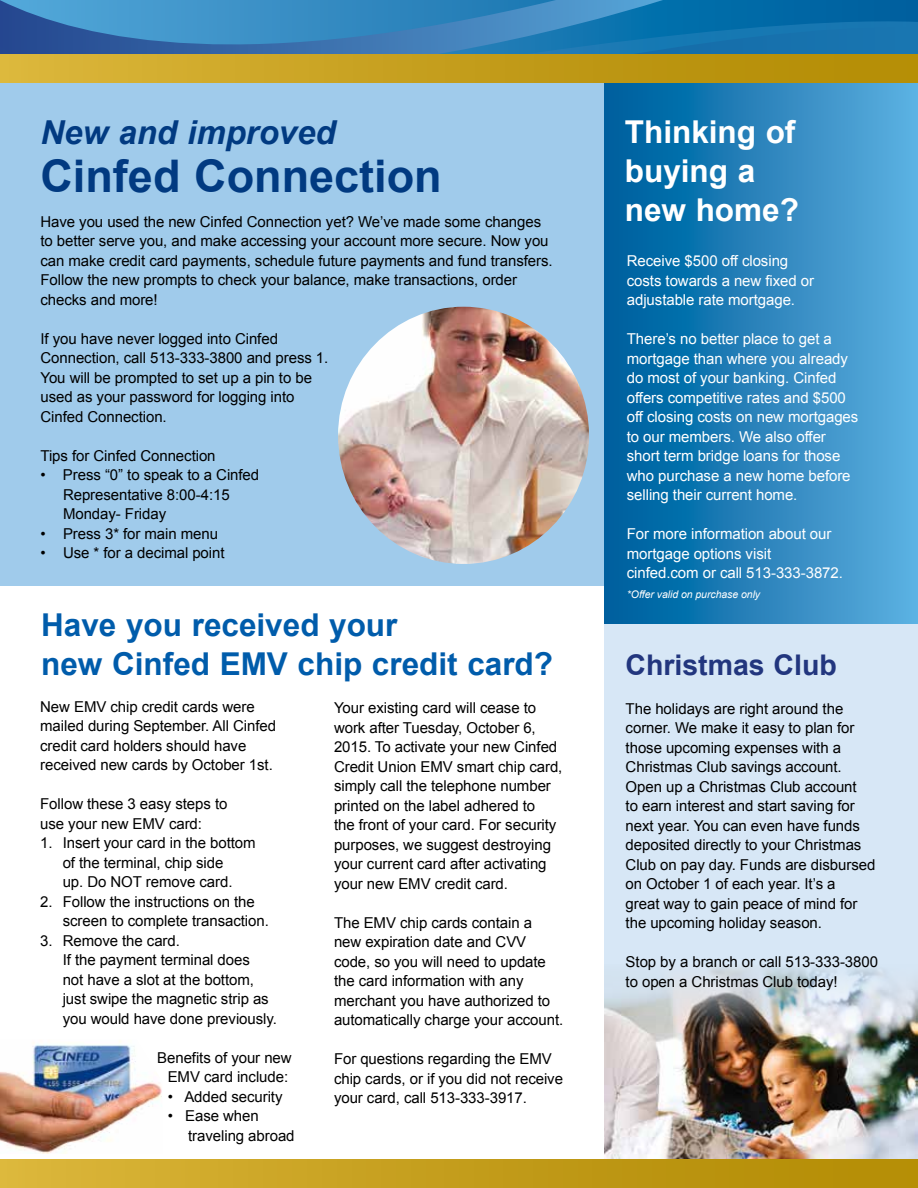
<style>
.page{position:relative;width:918px;height:1188px;background:#fff}
.page>*{position:absolute;margin:0;border:0;box-sizing:border-box;transform-origin:0 0}
.t1{font:700 45px "Arial";color:#013a81}
.t2{font:italic 700 33px "Arial";color:#013a81}
.t3{font:700 31.5px/39px "Arial";color:#005cab}
.t4{font:700 31.5px/39px "Arial";color:#fff}
.t5{font:700 28.5px "Arial";color:#22367e}
.t6{font:15px/19.5px "Arial";letter-spacing:-.005em;color:#000}
.t7{font:15px/19.5px "Arial";letter-spacing:-.005em;color:#fff}
.t8{font:italic 10.5px "Arial";letter-spacing:-.005em;color:#fff}
</style>
<div class="page">
<svg style="left:0;top:0;width:918px;height:54px;background:#297bb5"></svg>
<div style="left:0;top:83px;width:604px;height:502px;background:#a0cbeb"></div>
<img style="left:338px;top:307px;width:251px;height:257px">
<div style="left:604px;top:81px;width:314px;height:543px;background:linear-gradient(to right,#005b9a,#5fafe0)"></div>
<div style="left:604px;top:624px;width:314px;height:543px;background:#d7e7f6"></div>
<div style="left:0;top:54px;width:918px;height:29px;background:linear-gradient(to right,#dab539,#b18901)"></div>
<img style="left:0;top:1041px;width:162px;height:113px">
<img style="left:604px;top:966px;width:314px;height:193px">
<div style="left:0;top:1159px;width:918px;height:29px;background:linear-gradient(to right,#dab539,#b18901)"></div>
<h2 class="t2" style="left:41px;top:110px;width:297px">New and improved</h2>
<h1 class="t1" style="left:41px;top:146px;width:403px">Cinfed Connection</h1>
<p class="t6" style="left:40px;top:212px;width:514px">Have you used the new Cinfed Connection yet? We’ve made some changes to better serve you, and make accessing your account more secure. Now you can make credit card payments, schedule future payments and fund transfers.<br>Follow the new prompts to check your balance, make transactions, order checks and more!</p>
<p class="t6" style="left:40px;top:329px;width:289px">If you have never logged into Cinfed Connection, call 513-333-3800 and press 1.<br>You will be prompted to set up a pin to be used as your password for logging into Cinfed Connection.</p>
<p class="t6" style="left:40px;top:446px;width:177px">Tips for Cinfed Connection</p>
<p class="t6" style="left:63px;top:466px;width:198px;text-indent:-23px">• Press “0” to speak to a Cinfed<br>Representative 8:00-4:15<br>Monday- Friday</p>
<p class="t6" style="left:41px;top:524px;width:179px">• Press 3* for main menu</p>
<p class="t6" style="left:41px;top:544px;width:186px">• Use * for a decimal point</p>
<h3 class="t3" style="left:41px;top:606px;width:513px">Have you received your<br>new Cinfed EMV chip credit card?</h3>
<p class="t6" style="left:40px;top:697px;width:237px">New EMV chip credit cards were mailed during September. All Cinfed credit card holders should have received new cards by October 1st.</p>
<p class="t6" style="left:40px;top:794px;width:189px">Follow these 3 easy steps to use your new EMV card:</p>
<p class="t6" style="left:63px;top:833px;width:194px;text-indent:-22px">1. Insert your card in the bottom of the terminal, chip side<br>up. Do NOT remove card.</p>
<p class="t6" style="left:63px;top:892px;width:208px;text-indent:-22px">2. Follow the instructions on the screen to complete transaction.</p>
<p class="t6" style="left:63px;top:931px;width:216px;text-indent:-22px">3. Remove the card.<br>If the payment terminal does<br>not have a slot at the bottom, just swipe the magnetic strip as you would have done previously.</p>
<p class="t6" style="left:157px;top:1048px;width:136px;text-align:center">Benefits of your new<br>EMV card include:</p>
<p class="t6" style="left:168px;top:1087px;width:116px">• Added security</p>
<p class="t6" style="left:188px;top:1106px;width:108px;text-indent:-20px">• Ease when traveling abroad</p>
<p class="t6" style="left:334px;top:698px;width:230px">Your existing card will cease to work after Tuesday, October 6,<br>2015. To activate your new Cinfed<br>Credit Union EMV smart chip card, simply call the telephone number printed on the label adhered to<br>the front of your card. For security purposes, we suggest destroying your current card after activating your new EMV credit card.</p>
<p class="t6" style="left:334px;top:913px;width:231px">The EMV chip cards contain a<br>new expiration date and CVV code, so you will need to update the card information with any merchant you have authorized to automatically charge your account.</p>
<p class="t6" style="left:334px;top:1049px;width:231px">For questions regarding the EMV chip cards, or if you did not receive your card, call 513-333-3917.</p>
<h3 class="t4" style="left:625px;top:113px;width:176px">Thinking of buying a new home?</h3>
<p class="t7" style="left:627px;top:251px;width:189px">Receive $500 off closing costs towards a new fixed or adjustable rate mortgage.</p>
<p class="t7" style="left:627px;top:329px;width:233px">There’s no better place to get a mortgage than where you already do most of your banking. Cinfed offers competitive rates and $500 off closing costs on new mortgages to our members. We also offer short term bridge loans for those who purchase a new home before selling their current home.</p>
<p class="t7" style="left:627px;top:524px;width:218px">For more information about our mortgage options visit cinfed.com or call 513-333-3872.</p>
<p class="t8" style="left:627px;top:587px;width:135px">*Offer valid on purchase only</p>
<h3 class="t5" style="left:625px;top:646px;width:213px">Christmas Club</h3>
<p class="t6" style="left:626px;top:699px;width:251px">The holidays are right around the corner. We make it easy to plan for those upcoming expenses with a Christmas Club savings account.<br>Open up a Christmas Club account<br>to earn interest and start saving for next year. You can even have funds deposited directly to your Christmas Club on pay day. Funds are disbursed on October 1 of each year. It’s a<br>great way to gain peace of mind for the upcoming holiday season.</p>
<p class="t6" style="left:626px;top:952px;width:254px">Stop by a branch or call 513-333-3800 to open a Christmas Club today!</p>
</div>
